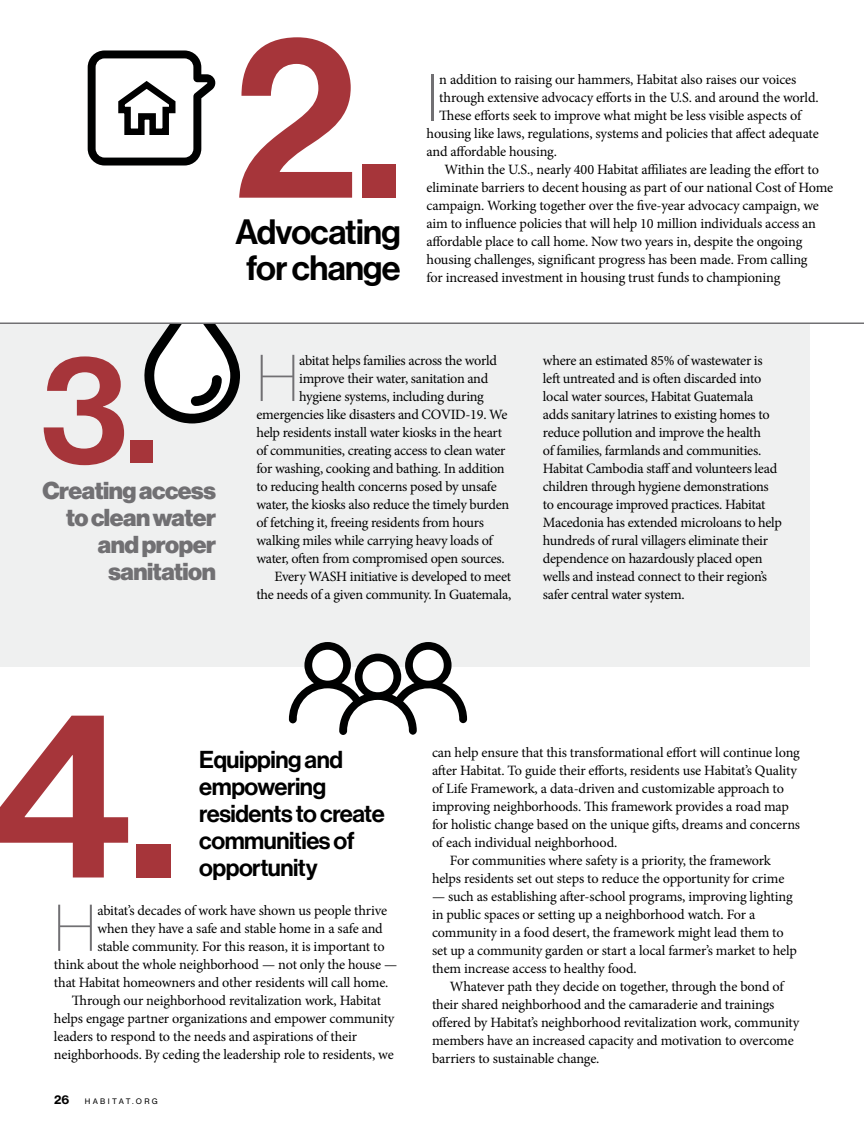
<style>
.page{position:relative;width:864px;height:1134px;background:#fff}
.page>*{position:absolute;margin:0;border:0;box-sizing:border-box;transform-origin:0 0}
.t1{font:233.55px "N Haas Grotesk DS Pro 65 Md";color:#a6353a}
.t2{font:229.5px "N Haas Grotesk DS Pro 65 Md";color:#a6353a}
.t3{font:152.4px "N Haas Grotesk DS Pro 65 Md";color:#a6353a}
.t4{font:64.65px "N Haas Grotesk DS Pro 25 Th";color:#717073}
.t5{font:34.5px/36px "N Haas Grotesk DS Pro 65 Md";letter-spacing:-.02em;color:#000;text-align:center}
.t6{font:24px/27px "N Haas Grotesk DS Pro 65 Md";letter-spacing:-.02em;color:#000}
.t7{font:24px/27px "N Haas Grotesk DS Pro 95 Blk";letter-spacing:-.02em;color:#717073;text-align:right}
.t8{font:14.25px/18px "Minion Pro";letter-spacing:-.015em;color:#000}
.t9{font:12px "N Haas Grotesk TX Pro 75 Bd";color:#000}
.t10{font:7.5px "N Haas Grotesk TX Pro 55 Rg";letter-spacing:.315em;color:#000}
</style>
<div class="page">
<div style="left:0;top:324px;width:810px;height:342px;background:#eff0f0"></div>
<svg style="left:144px;top:324px;width:96px;height:99px"></svg>
<hr style="left:0;top:322px;width:864px;height:2px;background:#717073">
<svg style="left:88px;top:50px;width:127px;height:116px"></svg>
<svg style="left:289px;top:642px;width:178px;height:93px"></svg>
<h2 class="t2" style="left:233px;top:-16px;width:172px">2.</h2>
<h3 class="t5" style="left:235px;top:215px;width:167px">Advocating for change</h3>
<h3 class="t4" style="left:427px;top:62px;width:12px">I</h3>
<p class="t8" style="left:439px;top:71px;width:359px">n addition to raising our hammers, Habitat also raises our voices</p>
<p class="t8" style="left:439px;top:89px;width:381px">through extensive advocacy efforts in the U.S. and around the world.</p>
<p class="t8" style="left:439px;top:107px;width:363px">These efforts seek to improve what might be less visible aspects of</p>
<p class="t8" style="left:427px;top:125px;width:394px">housing like laws, regulations, systems and policies that affect adequate</p>
<p class="t8" style="left:427px;top:143px;width:132px">and affordable housing.</p>
<p class="t8" style="left:445px;top:161px;width:376px">Within the U.S., nearly 400 Habitat affiliates are leading the effort to</p>
<p class="t8" style="left:427px;top:179px;width:408px">eliminate barriers to decent housing as part of our national Cost of Home</p>
<p class="t8" style="left:427px;top:197px;width:394px">campaign. Working together over the five-year advocacy campaign, we</p>
<p class="t8" style="left:427px;top:215px;width:391px">aim to influence policies that will help 10 million individuals access an</p>
<p class="t8" style="left:427px;top:233px;width:377px">affordable place to call home. Now two years in, despite the ongoing</p>
<p class="t8" style="left:427px;top:251px;width:383px">housing challenges, significant progress has been made. From calling</p>
<p class="t8" style="left:427px;top:269px;width:355px">for increased investment in housing trust funds to championing</p>
<h3 class="t3" style="left:41px;top:321px;width:118px">3.</h3>
<h3 class="t7" style="left:43px;top:477px;width:175px">Creating access to clean water and proper sanitation</h3>
<h3 class="t4" style="left:256px;top:342px;width:44px">H</h3>
<p class="t8" style="left:299px;top:352px;width:199px">abitat helps families across the world</p>
<p class="t8" style="left:299px;top:370px;width:191px">improve their water, sanitation and</p>
<p class="t8" style="left:299px;top:388px;width:186px">hygiene systems, including during</p>
<p class="t8" style="left:257px;top:406px;width:253px">emergencies like disasters and COVID-19. We</p>
<p class="t8" style="left:257px;top:424px;width:247px">help residents install water kiosks in the heart</p>
<p class="t8" style="left:257px;top:442px;width:250px">of communities, creating access to clean water</p>
<p class="t8" style="left:257px;top:460px;width:250px">for washing, cooking and bathing. In addition</p>
<p class="t8" style="left:257px;top:478px;width:242px">to reducing health concerns posed by unsafe</p>
<p class="t8" style="left:257px;top:496px;width:254px">water, the kiosks also reduce the timely burden</p>
<p class="t8" style="left:257px;top:514px;width:229px">of fetching it, freeing residents from hours</p>
<p class="t8" style="left:257px;top:532px;width:238px">walking miles while carrying heavy loads of</p>
<p class="t8" style="left:257px;top:550px;width:250px">water, often from compromised open sources.</p>
<p class="t8" style="left:275px;top:568px;width:238px">Every WASH initiative is developed to meet</p>
<p class="t8" style="left:257px;top:586px;width:256px">the needs of a given community. In Guatemala,</p>
<p class="t8" style="left:543px;top:352px;width:240px">where an estimated 85% of wastewater is left untreated and is often discarded into local water sources, Habitat Guatemala adds sanitary latrines to existing homes to reduce pollution and improve the health<br>of families, farmlands and communities.<br>Habitat Cambodia staff and volunteers lead children through hygiene demonstrations to encourage improved practices. Habitat Macedonia has extended microloans to help hundreds of rural villagers eliminate their dependence on hazardously placed open wells and instead connect to their region’s safer central water system.</p>
<h1 class="t1" style="left:-7px;top:660px;width:187px">4.</h1>
<h3 class="t6" style="left:199px;top:747px;width:187px">Equipping and empowering residents to create communities of opportunity</h3>
<h3 class="t4" style="left:54px;top:892px;width:44px">H</h3>
<p class="t8" style="left:97px;top:901px;width:291px">abitat’s decades of work have shown us people thrive</p>
<p class="t8" style="left:97px;top:919px;width:287px">when they have a safe and stable home in a safe and</p>
<p class="t8" style="left:97px;top:937px;width:289px">stable community. For this reason, it is important to</p>
<p class="t8" style="left:54px;top:955px;width:345px">think about the whole neighborhood — not only the house —</p>
<p class="t8" style="left:54px;top:973px;width:336px">that Habitat homeowners and other residents will call home.</p>
<p class="t8" style="left:72px;top:991px;width:311px">Through our neighborhood revitalization work, Habitat</p>
<p class="t8" style="left:54px;top:1009px;width:342px">helps engage partner organizations and empower community</p>
<p class="t8" style="left:54px;top:1027px;width:305px">leaders to respond to the needs and aspirations of their</p>
<p class="t8" style="left:54px;top:1045px;width:341px">neighborhoods. By ceding the leadership role to residents, we</p>
<p class="t9" style="left:54px;top:1092px;width:17px">26</p>
<p class="t10" style="left:85px;top:1097px;width:75px">HABITAT.ORG</p>
<p class="t8" style="left:432px;top:744px;width:369px">can help ensure that this transformational effort will continue long</p>
<p class="t8" style="left:432px;top:762px;width:366px">after Habitat. To guide their efforts, residents use Habitat’s Quality</p>
<p class="t8" style="left:432px;top:780px;width:354px">of Life Framework, a data-driven and customizable approach to</p>
<p class="t8" style="left:432px;top:798px;width:358px">improving neighborhoods. This framework provides a road map</p>
<p class="t8" style="left:432px;top:816px;width:370px">for holistic change based on the unique gifts, dreams and concerns</p>
<p class="t8" style="left:432px;top:834px;width:187px">of each individual neighborhood.</p>
<p class="t8" style="left:450px;top:852px;width:323px">For communities where safety is a priority, the framework</p>
<p class="t8" style="left:432px;top:870px;width:354px">helps residents set out steps to reduce the opportunity for crime</p>
<p class="t8" style="left:432px;top:888px;width:366px">— such as establishing after-school programs, improving lighting in public spaces or setting up a neighborhood watch. For a community in a food desert, the framework might lead them to set up a community garden or start a local farmer’s market to help them increase access to healthy food.</p>
<p class="t8" style="left:432px;top:978px;width:369px;text-indent:18px">Whatever path they decide on together, through the bond of their shared neighborhood and the camaraderie and trainings offered by Habitat’s neighborhood revitalization work, community members have an increased capacity and motivation to overcome barriers to sustainable change.</p>
</div>
